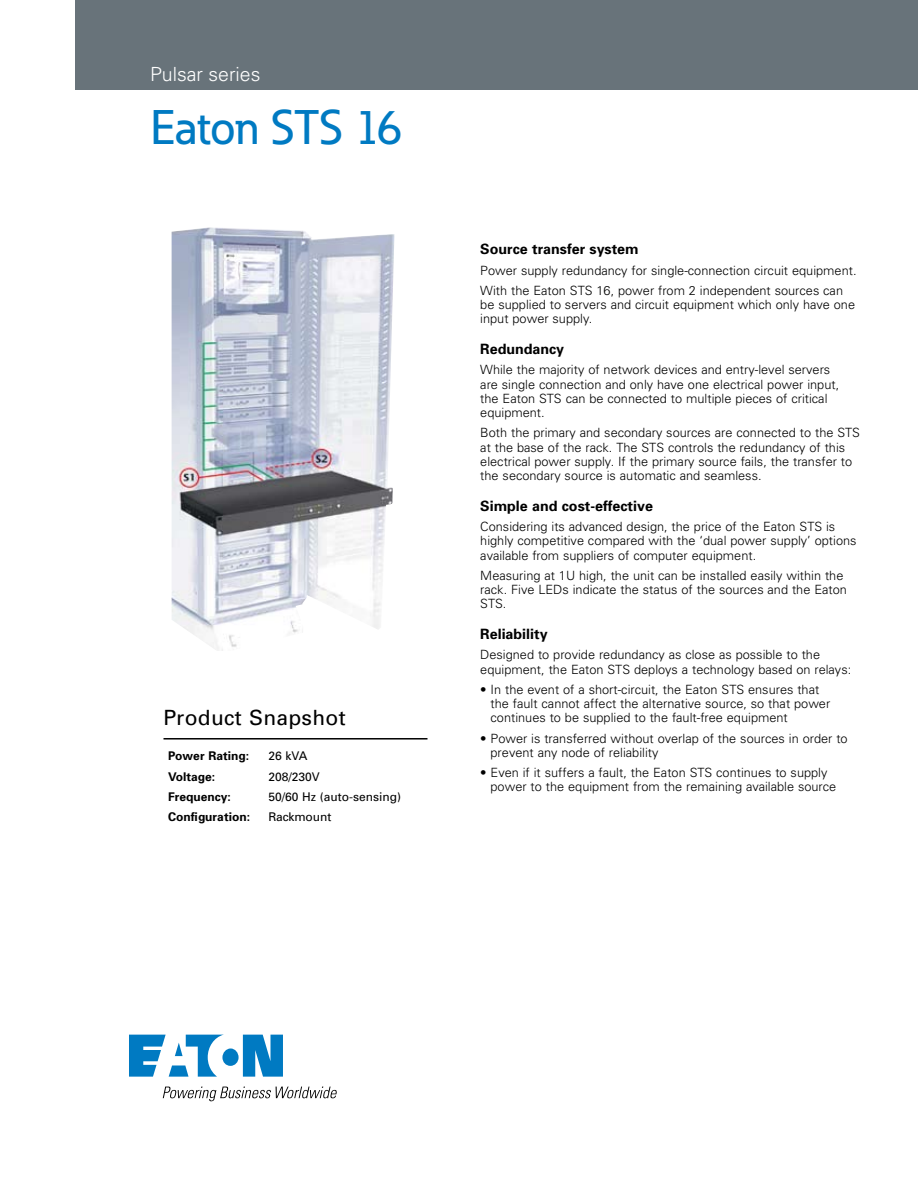
<style>
.page{position:relative;width:918px;height:1188px;background:#fff}
.page>*{position:absolute;margin:0;border:0;box-sizing:border-box;transform-origin:0 0}
.t1{font:500 48px "Eaton";letter-spacing:-.01em;color:#007ac2}
.t2{font:21px "Univers";letter-spacing:.015em;color:#000}
.t3{font:300 19.5px "Univers";color:#fff}
.t4{font:700 14.25px "Univers";color:#000}
.t5{font:300 12.75px/14.2px "Univers";color:#000}
.t6{font:700 12px "Univers";color:#000}
.t7{font:12px "Univers";color:#000}
</style>
<div class="page">
<hr style="left:164px;top:738px;width:264px;height:2px;background:#000">
<img style="left:172px;top:227px;width:222px;height:424px">
<div style="left:75px;top:0;width:843px;height:90px;background:#68737a"></div>
<svg style="left:129px;top:1035px;width:154px;height:42px"></svg>
<svg style="left:163px;top:1087px;width:174px;height:14px"></svg>
<h3 class="t3" style="left:150px;top:62px;width:112px">Pulsar series</h3>
<h1 class="t1" style="left:150px;top:98px;width:254px">Eaton STS 16</h1>
<h2 class="t2" style="left:164px;top:706px;width:184px">Product Snapshot</h2>
<p class="t6" style="left:168px;top:749px;width:83px">Power Rating:</p>
<p class="t7" style="left:268px;top:749px;width:41px">26 kVA</p>
<p class="t6" style="left:168px;top:769px;width:49px">Voltage:</p>
<p class="t7" style="left:268px;top:769px;width:53px">208/230V</p>
<p class="t6" style="left:168px;top:789px;width:64px">Frequency:</p>
<p class="t7" style="left:268px;top:790px;width:134px">50/60 Hz (auto-sensing)</p>
<p class="t6" style="left:168px;top:810px;width:84px">Configuration:</p>
<p class="t7" style="left:268px;top:810px;width:65px">Rackmount</p>
<p class="t4" style="left:480px;top:241px;width:160px">Source transfer system</p>
<p class="t5" style="left:480px;top:260px;width:378px;line-height:20.2px">Power supply redundancy for single-connection circuit equipment.<br>With the Eaton STS 16, power from 2 independent sources can</p>
<p class="t5" style="left:480px;top:297px;width:376px">be supplied to servers and circuit equipment which only have one input power supply.</p>
<p class="t4" style="left:480px;top:340px;width:85px">Redundancy</p>
<p class="t5" style="left:480px;top:363px;width:360px">While the majority of network devices and entry-level servers are single connection and only have one electrical power input, the Eaton STS can be connected to multiple pieces of critical equipment.</p>
<p class="t5" style="left:480px;top:426px;width:381px">Both the primary and secondary sources are connected to the STS at the base of the rack. The STS controls the redundancy of this electrical power supply. If the primary source fails, the transfer to the secondary source is automatic and seamless.</p>
<p class="t4" style="left:480px;top:497px;width:174px">Simple and cost-effective</p>
<p class="t5" style="left:480px;top:519px;width:378px">Considering its advanced design, the price of the Eaton STS is highly competitive compared with the ‘dual power supply’ options available from suppliers of computer equipment.</p>
<p class="t5" style="left:480px;top:568px;width:368px">Measuring at 1U high, the unit can be installed easily within the rack. Five LEDs indicate the status of the sources and the Eaton<br>STS.</p>
<p class="t4" style="left:480px;top:625px;width:69px">Reliability</p>
<p class="t5" style="left:480px;top:648px;width:372px">Designed to provide redundancy as close as possible to the equipment, the Eaton STS deploys a technology based on relays:</p>
<p class="t5" style="left:491px;top:682px;width:341px;text-indent:-10px">• In the event of a short-circuit, the Eaton STS ensures that the fault cannot affect the alternative source, so that power continues to be supplied to the fault-free equipment</p>
<p class="t5" style="left:491px;top:731px;width:359px;text-indent:-10px">• Power is transferred without overlap of the sources in order to prevent any node of reliability</p>
<p class="t5" style="left:491px;top:765px;width:347px;text-indent:-10px">• Even if it suffers a fault, the Eaton STS continues to supply power to the equipment from the remaining available source</p>
</div>
